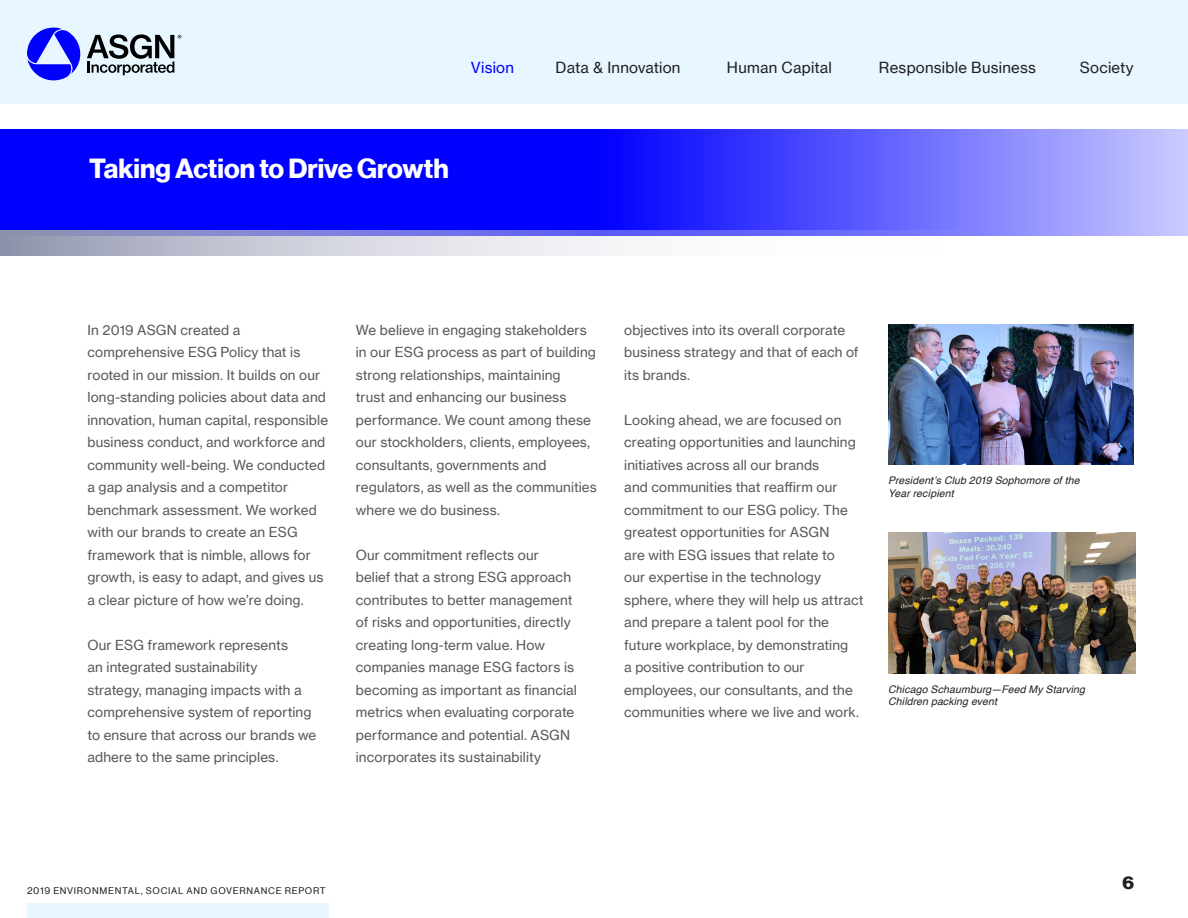
<style>
.page{position:relative;width:1188px;height:918px;background:#fff}
.page>*{position:absolute;margin:0;border:0;box-sizing:border-box;transform-origin:0 0}
.TOC_Page_head{font:27px "N Haas Grotesk DS Pro 75 Bd";color:#fff}
.t1{font:18px "N Haas Grotesk DS Pro 95 Blk";color:#231f20}
.t2{font:15px "N Haas Grotesk TX Pro 55 Rg";letter-spacing:.015em;color:#231f20}
.t3{font:15px "N Haas Grotesk TX Pro 55 Rg";letter-spacing:.015em;color:#00f}
.t4{font:13.5px/22.5px "N Haas Grotesk TX Pro 55 Rg";letter-spacing:.01em;color:#57585a}
.t5{font:italic 10.5px/12.6px "Helvetica";letter-spacing:.015em;color:#231f20}
.t6{font:9px "N Haas Grotesk TX Pro 55 Rg";letter-spacing:.075em;color:#231f20}
</style>
<div class="page">
<div style="left:0;top:0;width:1188px;height:104px;background:#e8f7ff"></div>
<svg style="left:27px;top:28px;width:154px;height:53px"></svg>
<div style="left:27px;top:904px;width:302px;height:14px;background:#e8f7ff"></div>
<svg style="left:0;top:129px;width:1188px;height:107px;background:#33f"></svg>
<svg style="left:0;top:230px;width:982px;height:26px"></svg>
<img style="left:888px;top:324px;width:246px;height:140px">
<img style="left:888px;top:533px;width:248px;height:140px">
<p class="t3" style="left:471px;top:59px;width:45px">Vision</p>
<p class="t2" style="left:556px;top:59px;width:127px">Data &amp; Innovation</p>
<p class="t2" style="left:727px;top:59px;width:107px">Human Capital</p>
<p class="t2" style="left:879px;top:59px;width:159px">Responsible Business</p>
<p class="t2" style="left:1080px;top:59px;width:55px">Society</p>
<p class="TOC_Page_head" style="left:89px;top:153px;width:361px">Taking Action to Drive Growth</p>
<p class="t4" style="left:87px;top:318px;width:242px">In 2019 ASGN created a comprehensive ESG Policy that is rooted in our mission. It builds on our long-standing policies about data and innovation, human capital, responsible business conduct, and workforce and community well-being. We conducted a gap analysis and a competitor benchmark assessment. We worked with our brands to create an ESG framework that is nimble, allows for growth, is easy to adapt, and gives us a clear picture of how we’re doing.</p>
<p class="t4" style="left:87px;top:633px;width:230px">Our ESG framework represents<br>an integrated sustainability<br>strategy, managing impacts with a comprehensive system of reporting to ensure that across our brands we adhere to the same principles.</p>
<p class="t4" style="left:356px;top:318px;width:242px">We believe in engaging stakeholders in our ESG process as part of building strong relationships, maintaining<br>trust and enhancing our business performance. We count among these our stockholders, clients, employees, consultants, governments and regulators, as well as the communities where we do business.</p>
<p class="t4" style="left:356px;top:543px;width:223px">Our commitment reflects our belief that a strong ESG approach contributes to better management of risks and opportunities, directly creating long-term value. How companies manage ESG factors is becoming as important as financial metrics when evaluating corporate performance and potential. ASGN incorporates its sustainability</p>
<p class="t4" style="left:624px;top:318px;width:236px">objectives into its overall corporate business strategy and that of each of its brands.</p>
<p class="t4" style="left:624px;top:408px;width:233px">Looking ahead, we are focused on creating opportunities and launching initiatives across all our brands<br>and communities that reaffirm our commitment to our ESG policy. The greatest opportunities for ASGN</p>
<p class="t4" style="left:624px;top:543px;width:241px">are with ESG issues that relate to<br>our expertise in the technology sphere, where they will help us attract and prepare a talent pool for the future workplace, by demonstrating<br>a positive contribution to our employees, our consultants, and the communities where we live and work.</p>
<p class="t5" style="left:888px;top:474px;width:193px">President’s Club 2019 Sophomore of the<br>Year recipient</p>
<p class="t5" style="left:888px;top:683px;width:198px">Chicago Schaumburg—Feed My Starving<br>Children packing event</p>
<p class="t6" style="left:27px;top:886px;width:300px">2019 ENVIRONMENTAL, SOCIAL AND GOVERNANCE REPORT</p>
<h2 class="t1" style="left:1122px;top:872px;width:13px">6</h2>
</div>
